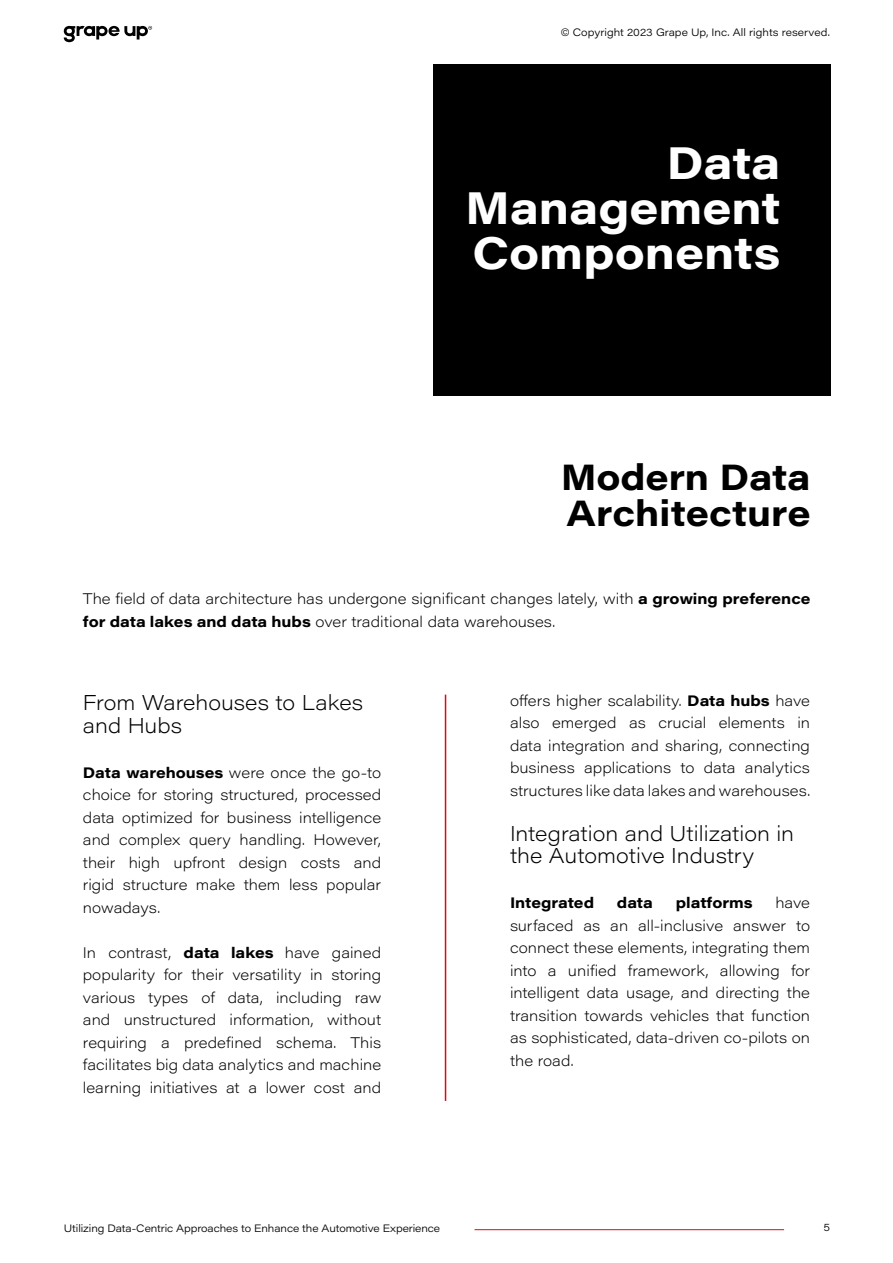
<style>
.page{position:relative;width:893px;height:1263px;background:#fff}
.page>*{position:absolute;margin:0;border:0;box-sizing:border-box;transform-origin:0 0}
.t1{font:700 45px/45px "Acumin Pro Wide";color:#fff;text-align:justify}
.t2{font:700 36px/36px "Acumin Pro Wide";color:#000}
.t3{font:200 21px/22.5px "Acumin Pro Wide";color:#000}
.t4{font:200 15px/22.5px "Acumin Pro Wide";color:#000;text-align:justify}
.t5{font:700 15px "Acumin Pro Wide";letter-spacing:-.005em;color:#000}
.t6{font:300 10.5px "Acumin Pro Wide";letter-spacing:-.005em;color:#000}
.s1{font-weight:700}
</style>
<div class="page">
<svg style="left:64px;top:26px;width:88px;height:16px"></svg>
<hr style="left:475px;top:1229px;width:309px;height:1px;background:#e30613">
<div style="left:433px;top:64px;width:397px;height:331px;background:#000"></div>
<hr style="left:445px;top:695px;width:1px;height:406px;background:#e30613">
<p class="t6" style="left:561px;top:25px;width:270px">© Copyright 2023 Grape Up, Inc. All rights reserved.</p>
<h1 class="t1" style="left:465px;top:138px;width:317px;text-indent:201px">Data Management Components</h1>
<h2 class="t2" style="left:561px;top:457px;width:251px">Modern Data<br>Architecture</h2>
<p class="t4" style="left:83px;top:587px;width:729px">The field of data architecture has undergone significant changes lately, with <span class="s1">a growing preference for data lakes and data hubs</span> over traditional data warehouses.</p>
<h3 class="t3" style="left:83px;top:690px;width:282px">From Warehouses to Lakes and Hubs</h3>
<p class="t4" style="left:83px;top:760px;width:300px"><span class="s1">Data warehouses</span> were once the go-to choice for storing structured, processed data optimized for business intelligence and complex query handling. However, their high upfront design costs and rigid structure make them less popular nowadays.</p>
<p class="t4" style="left:83px;top:940px;width:300px">In contrast, <span class="s1">data lakes</span> have gained popularity for their versatility in storing various types of data, including raw and unstructured information, without requiring a predefined schema. This facilitates big data analytics and machine learning initiatives at a lower cost and</p>
<p class="t4" style="left:510px;top:688px;width:301px">offers higher scalability. <span class="s1">Data hubs</span> have also emerged as crucial elements in data integration and sharing, connecting business applications to data analytics structures like data lakes and warehouses.</p>
<h3 class="t3" style="left:510px;top:821px;width:286px">Integration and Utilization in the Automotive Industry</h3>
<p class="t5" style="left:510px;top:892px;width:86px">Integrated</p>
<p class="t5" style="left:617px;top:892px;width:38px">data</p>
<p class="t5" style="left:676px;top:892px;width:78px">platforms</p>
<p class="t4" style="left:510px;top:891px;width:301px;text-indent:265px">have surfaced as an all-inclusive answer to connect these elements, integrating them into a unified framework, allowing for intelligent data usage, and directing the transition towards vehicles that function as sophisticated, data-driven co-pilots on the road.</p>
<p class="t6" style="left:64px;top:1220px;width:378px">Utilizing Data-Centric Approaches to Enhance the Automotive Experience</p>
<p class="t6" style="left:823px;top:1220px;width:8px">5</p>
</div>
